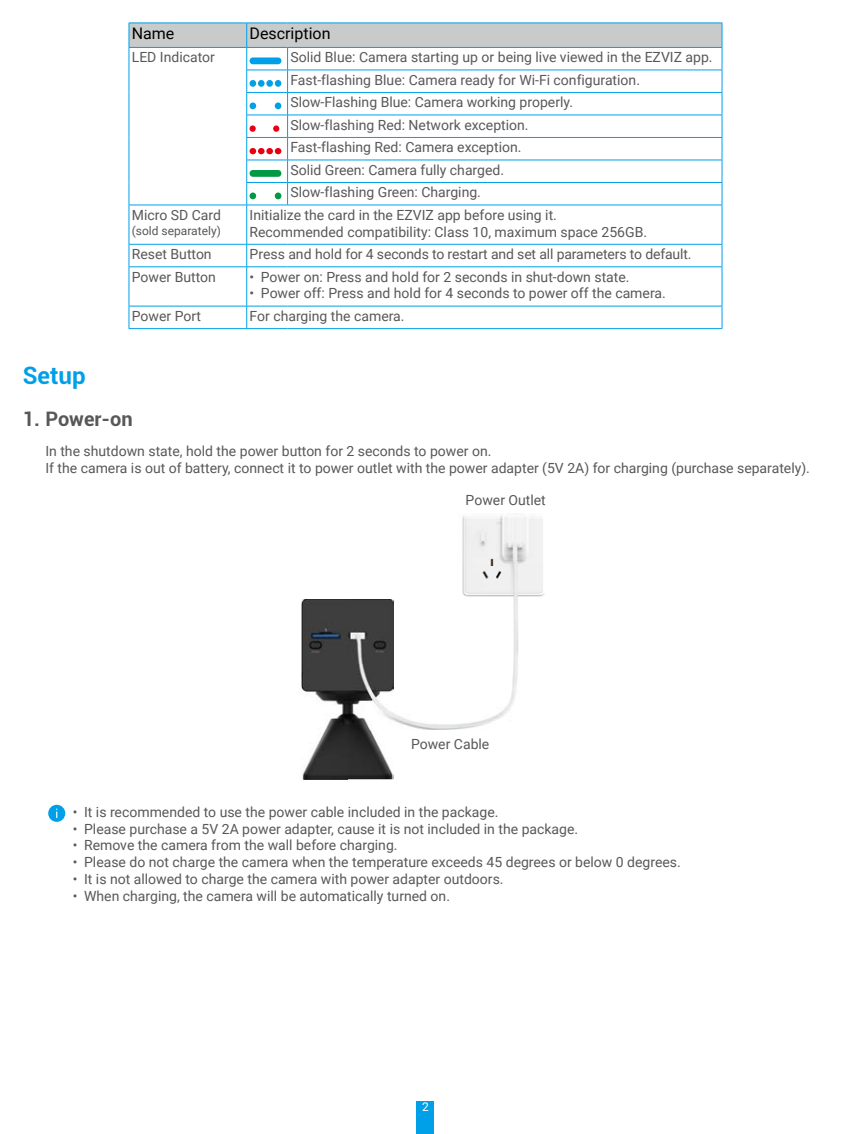
<style>
.page{position:relative;width:851px;height:1134px;background:#fff}
.page>*{position:absolute;margin:0;border:0;box-sizing:border-box;transform-origin:0 0}
.t1{font:700 24px "Roboto";color:#00a0e9}
.t2{font:700 20px "Roboto";color:#595757}
.t3{font:16px "Roboto";color:#000}
.t4{font:14px/22.6px "Roboto";color:#595757}
.t5{font:12px "Roboto";color:#595757}
.t6{font:12px "Roboto";color:#fff}
</style>
<div class="page">
<div style="left:417px;top:1101px;width:17px;height:33px;background:#00a0e9"></div>
<hr style="left:129px;top:205px;width:118px;height:1px;background:#00a0e9">
<hr style="left:129px;top:205px;width:1px;height:39px;background:#00a0e9">
<hr style="left:247px;top:205px;width:40px;height:1px;background:#00a0e9">
<hr style="left:246px;top:205px;width:1px;height:39px;background:#00a0e9">
<hr style="left:287px;top:205px;width:435px;height:1px;background:#00a0e9">
<hr style="left:721px;top:205px;width:1px;height:39px;background:#00a0e9">
<hr style="left:129px;top:244px;width:118px;height:1px;background:#00a0e9">
<svg style="left:129px;top:245px;width:1px;height:21px"></svg>
<hr style="left:247px;top:244px;width:40px;height:1px;background:#00a0e9">
<hr style="left:287px;top:244px;width:435px;height:1px;background:#00a0e9">
<svg style="left:721px;top:245px;width:1px;height:21px"></svg>
<hr style="left:129px;top:266px;width:118px;height:1px;background:#00a0e9">
<hr style="left:129px;top:267px;width:1px;height:39px;background:#00a0e9">
<hr style="left:246px;top:267px;width:1px;height:39px;background:#00a0e9">
<hr style="left:287px;top:266px;width:435px;height:1px;background:#00a0e9">
<hr style="left:721px;top:267px;width:1px;height:39px;background:#00a0e9">
<hr style="left:129px;top:306px;width:118px;height:1px;background:#00a0e9">
<svg style="left:129px;top:306px;width:1px;height:22px"></svg>
<hr style="left:247px;top:306px;width:40px;height:1px;background:#00a0e9">
<svg style="left:246px;top:306px;width:1px;height:22px"></svg>
<hr style="left:287px;top:306px;width:435px;height:1px;background:#00a0e9">
<svg style="left:721px;top:306px;width:1px;height:22px"></svg>
<hr style="left:129px;top:328px;width:118px;height:1px;background:#00a0e9">
<hr style="left:247px;top:328px;width:40px;height:1px;background:#00a0e9">
<hr style="left:287px;top:328px;width:435px;height:1px;background:#00a0e9">
<svg style="left:129px;top:23px;width:593px;height:182px"></svg>
<svg style="left:246px;top:245px;width:175px;height:55px"></svg>
<img style="left:301px;top:599px;width:49px;height:120px">
<img style="left:302px;top:719px;width:92px;height:60px">
<img style="left:462px;top:516px;width:82px;height:104px">
<img style="left:394px;top:620px;width:124px;height:109px">
<img style="left:350px;top:599px;width:44px;height:130px">
<div style="left:48px;top:805px;width:17px;height:17px;background:#00a0e9;border-radius:50%"></div>
<p class="t3" style="left:132px;top:23px;width:44px">Name</p>
<p class="t3" style="left:249px;top:23px;width:82px">Description</p>
<p class="t4" style="left:132px;top:45px;width:85px">LED Indicator</p>
<p class="t4" style="left:290px;top:45px;width:423px">Solid Blue: Camera starting up or being live viewed in the EZVIZ app.<br>Fast-flashing Blue: Camera ready for Wi-Fi configuration.<br>Slow-Flashing Blue: Camera working properly.<br>Slow-flashing Red: Network exception.<br>Fast-flashing Red: Camera exception.<br>Solid Green: Camera fully charged.<br>Slow-flashing Green: Charging.</p>
<p class="t4" style="left:132px;top:203px;width:91px">Micro SD Card</p>
<p class="t5" style="left:132px;top:222px;width:90px">(sold separately)</p>
<p class="t4" style="left:249px;top:206px;width:399px;line-height:16.8px">Initialize the card in the EZVIZ app before using it.<br>Recommended compatibility: Class 10, maximum space 256GB.</p>
<p class="t4" style="left:132px;top:242px;width:81px">Reset Button</p>
<p class="t4" style="left:249px;top:242px;width:443px">Press and hold for 4 seconds to restart and set all parameters to default.</p>
<p class="t4" style="left:132px;top:265px;width:86px">Power Button</p>
<p class="t4" style="left:249px;top:265px;width:381px">• Power on: Press and hold for 2 seconds in shut-down state.</p>
<p class="t4" style="left:249px;top:282px;width:417px">• Power off: Press and hold for 4 seconds to power off the camera.</p>
<p class="t4" style="left:132px;top:304px;width:71px">Power Port</p>
<p class="t4" style="left:249px;top:304px;width:156px">For charging the camera.</p>
<h1 class="t1" style="left:23px;top:358px;width:64px">Setup</h1>
<h2 class="t2" style="left:23px;top:405px;width:112px">1. Power-on</h2>
<p class="t4" style="left:45px;top:442px;width:766px;line-height:16.8px">In the shutdown state, hold the power button for 2 seconds to power on.<br>If the camera is out of battery, connect it to power outlet with the power adapter (5V 2A) for charging (purchase separately).</p>
<p class="t4" style="left:465px;top:488px;width:82px">Power Outlet</p>
<p class="t4" style="left:411px;top:732px;width:80px">Power Cable</p>
<p class="t4" style="left:73px;top:800px;width:427px">• It is recommended to use the power cable included in the package.</p>
<p class="t4" style="left:73px;top:817px;width:507px">• Please purchase a 5V 2A power adapter, cause it is not included in the package.</p>
<p class="t4" style="left:73px;top:833px;width:326px">• Remove the camera from the wall before charging.</p>
<p class="t4" style="left:73px;top:850px;width:609px">• Please do not charge the camera when the temperature exceeds 45 degrees or below 0 degrees.</p>
<p class="t4" style="left:73px;top:867px;width:432px">• It is not allowed to charge the camera with power adapter outdoors.</p>
<p class="t4" style="left:73px;top:884px;width:379px">• When charging, the camera will be automatically turned on.</p>
<p class="t6" style="left:422px;top:1099px;width:8px">2</p>
</div>
